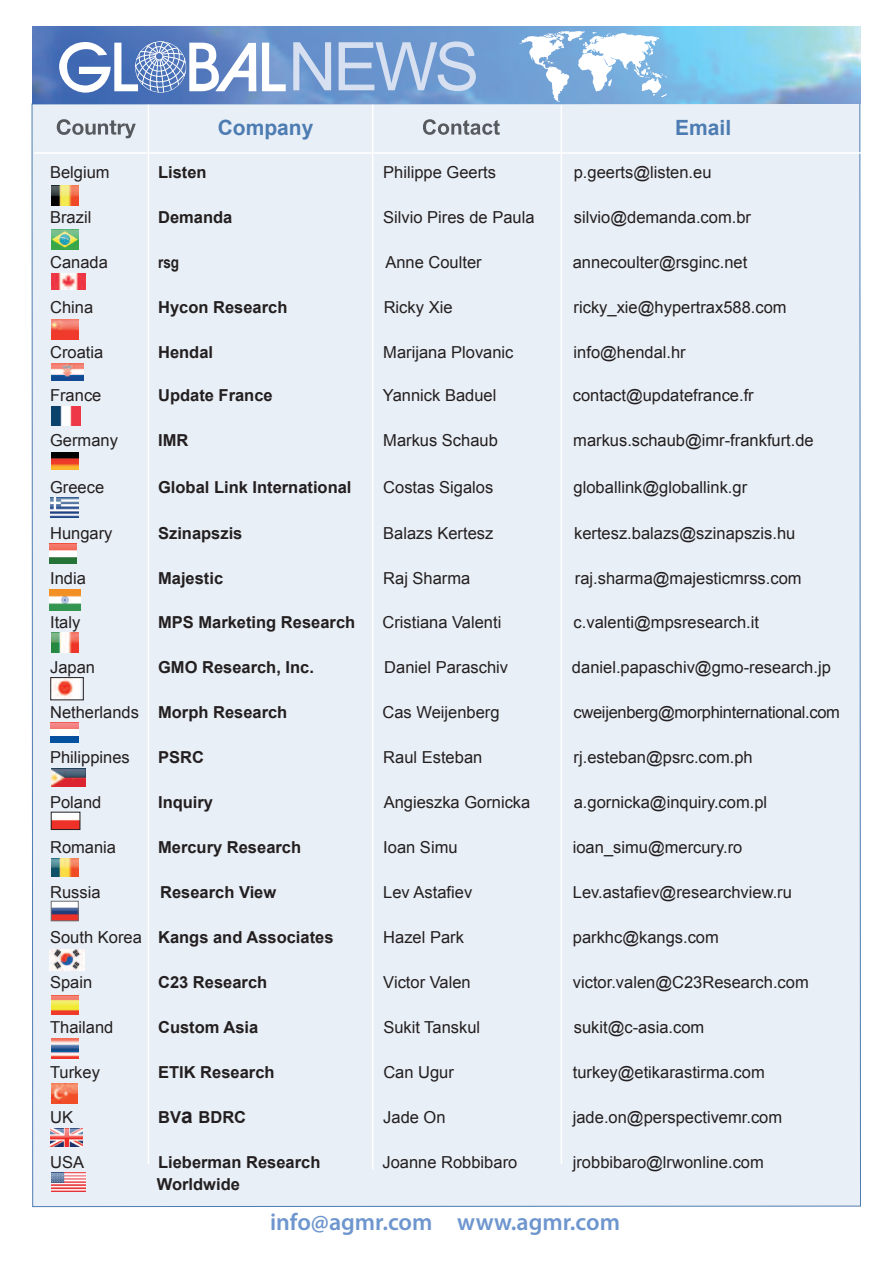
<style>
.page{position:relative;width:893px;height:1263px;background:#fff}
.page>*{position:absolute;margin:0;border:0;box-sizing:border-box;transform-origin:0 0}
.t1{font:67.05px "Arial";color:#d7e0f1}
.t2{font:600 24px "Myriad Pro";color:#6e96ce}
.t3{font:700 21px "Arial";color:#4d7cb2}
.t4{font:16.5px "Arial";color:#231f20}
.t5{font:700 16.5px "Arial";color:#231f20}
.t6{font:16.5px "Arial";letter-spacing:-.02em;color:#231f20}
.t7{font:700 16.5px "Arial Narrow";color:#231f20}
.s1{font-weight:400}
.s2{font-size:21px}
</style>
<div class="page">
<div style="left:32px;top:103px;width:829px;height:1104px;background:#e9eff6"></div>
<img style="left:33px;top:26px;width:828px;height:77px">
<svg style="left:262px;top:43px;width:24px;height:48px"></svg>
<svg style="left:59px;top:41px;width:197px;height:52px"></svg>
<svg style="left:519px;top:31px;width:148px;height:71px"></svg>
<hr style="left:148px;top:105px;width:1px;height:1059px;background:#fff">
<hr style="left:372px;top:105px;width:1px;height:1064px;background:#fff">
<hr style="left:561px;top:105px;width:1px;height:1059px;background:#fff">
<hr style="left:34px;top:152px;width:838px;height:2px;background:#fff">
<img style="left:51px;top:185px;width:27px;height:21px">
<img style="left:51px;top:229px;width:27px;height:21px">
<img style="left:51px;top:320px;width:27px;height:19px">
<img style="left:51px;top:364px;width:32px;height:17px">
<img style="left:51px;top:498px;width:27px;height:20px">
<img style="left:50px;top:544px;width:27px;height:19px">
<img style="left:51px;top:633px;width:27px;height:19px">
<img style="left:51px;top:723px;width:27px;height:19px">
<img style="left:51px;top:768px;width:35px;height:18px">
<img style="left:53px;top:814px;width:25px;height:14px">
<div style="left:51px;top:812px;width:29px;height:18px;border:1px solid #231f20"></div>
<img style="left:51px;top:858px;width:27px;height:18px">
<img style="left:53px;top:903px;width:23px;height:16px">
<div style="left:51px;top:901px;width:27px;height:20px;border:1px solid #6c6d70"></div>
<img style="left:51px;top:995px;width:27px;height:20px">
<img style="left:51px;top:1038px;width:27px;height:20px">
<img style="left:51px;top:1083px;width:27px;height:20px">
<img style="left:50px;top:1128px;width:32px;height:18px">
<img style="left:51px;top:1173px;width:35px;height:19px">
<img style="left:51px;top:273px;width:34px;height:17px">
<img style="left:51px;top:406px;width:29px;height:19px">
<img style="left:51px;top:453px;width:27px;height:17px">
<img style="left:50px;top:590px;width:31px;height:20px">
<img style="left:49px;top:949px;width:35px;height:21px">
<img style="left:53px;top:679px;width:28px;height:19px">
<div style="left:51px;top:677px;width:33px;height:23px;border:1px solid #231f20"></div>
<svg style="left:57px;top:119px;width:79px;height:19px;background:#b8bdc4"></svg>
<svg style="left:423px;top:119px;width:77px;height:16px"></svg>
<h1 class="t1" style="left:288px;top:30px;width:193px">NEWS</h1>
<p class="t3" style="left:218px;top:116px;width:97px">Company</p>
<p class="t3" style="left:675px;top:116px;width:58px">Email</p>
<p class="t4" style="left:50px;top:163px;width:61px">Belgium</p>
<p class="t5" style="left:158px;top:163px;width:50px">Listen</p>
<p class="t4" style="left:383px;top:163px;width:114px">Philippe Geerts</p>
<p class="t4" style="left:574px;top:163px;width:139px">p.geerts@listen.eu</p>
<p class="t4" style="left:50px;top:208px;width:43px">Brazil</p>
<p class="t5" style="left:158px;top:208px;width:76px">Demanda</p>
<p class="t4" style="left:383px;top:208px;width:153px">Silvio Pires de Paula</p>
<p class="t4" style="left:574px;top:208px;width:179px">silvio@demanda.com.br</p>
<p class="t4" style="left:50px;top:253px;width:59px">Canada</p>
<p class="t7" style="left:158px;top:252px;width:23px">rsg</p>
<p class="t4" style="left:385px;top:253px;width:98px">Anne Coulter</p>
<p class="t4" style="left:573px;top:253px;width:176px">annecoulter@rsginc.net</p>
<p class="t4" style="left:50px;top:298px;width:45px">China</p>
<p class="t5" style="left:158px;top:298px;width:131px">Hycon Research</p>
<p class="t4" style="left:384px;top:298px;width:70px">Ricky Xie</p>
<p class="t4" style="left:574px;top:298px;width:214px">ricky_xie@hypertrax588.com</p>
<p class="t4" style="left:50px;top:343px;width:55px">Croatia</p>
<p class="t5" style="left:158px;top:343px;width:57px">Hendal</p>
<p class="t4" style="left:383px;top:343px;width:132px">Marijana Plovanic</p>
<p class="t4" style="left:574px;top:343px;width:114px">info@hendal.hr</p>
<p class="t4" style="left:50px;top:386px;width:53px">France</p>
<p class="t5" style="left:158px;top:386px;width:116px">Update France</p>
<p class="t4" style="left:383px;top:386px;width:115px">Yannick Baduel</p>
<p class="t4" style="left:573px;top:386px;width:182px">contact@updatefrance.fr</p>
<p class="t4" style="left:50px;top:431px;width:69px">Germany</p>
<p class="t5" style="left:158px;top:431px;width:32px">IMR</p>
<p class="t4" style="left:383px;top:431px;width:116px">Markus Schaub</p>
<p class="t4" style="left:573px;top:431px;width:242px">markus.schaub@imr-frankfurt.de</p>
<p class="t4" style="left:50px;top:478px;width:56px">Greece</p>
<p class="t5" style="left:158px;top:478px;width:195px">Global Link International</p>
<p class="t4" style="left:383px;top:478px;width:112px">Costas Sigalos</p>
<p class="t4" style="left:574px;top:478px;width:175px">globallink@globallink.gr</p>
<p class="t4" style="left:50px;top:524px;width:64px">Hungary</p>
<p class="t5" style="left:158px;top:524px;width:86px">Szinapszis</p>
<p class="t4" style="left:383px;top:524px;width:112px">Balazs Kertesz</p>
<p class="t4" style="left:574px;top:524px;width:223px">kertesz.balazs@szinapszis.hu</p>
<p class="t4" style="left:50px;top:569px;width:37px">India</p>
<p class="t5" style="left:158px;top:569px;width:67px">Majestic</p>
<p class="t4" style="left:383px;top:569px;width:89px">Raj Sharma</p>
<p class="t4" style="left:575px;top:569px;width:228px">raj.sharma@majesticmrss.com</p>
<p class="t4" style="left:50px;top:613px;width:32px">Italy</p>
<p class="t5" style="left:158px;top:613px;width:199px">MPS Marketing Research</p>
<p class="t4" style="left:382px;top:613px;width:120px">Cristiana Valenti</p>
<p class="t4" style="left:574px;top:613px;width:187px">c.valenti@mpsresearch.it</p>
<p class="t4" style="left:50px;top:658px;width:46px">Japan</p>
<p class="t5" style="left:158px;top:658px;width:157px">GMO Research, Inc.</p>
<p class="t4" style="left:384px;top:658px;width:125px">Daniel Paraschiv</p>
<p class="t4" style="left:572px;top:658px;width:260px">daniel.papaschiv@gmo-research.jp</p>
<p class="t5" style="left:50px;top:703px;width:239px"><span class="s1">Netherlands</span> Morph Research</p>
<p class="t4" style="left:382px;top:703px;width:119px">Cas Weijenberg</p>
<p class="t6" style="left:574px;top:703px;width:268px">cweijenberg@morphinternational.com</p>
<p class="t4" style="left:50px;top:748px;width:81px">Philippines</p>
<p class="t5" style="left:158px;top:748px;width:47px">PSRC</p>
<p class="t4" style="left:383px;top:748px;width:101px">Raul Esteban</p>
<p class="t4" style="left:574px;top:748px;width:181px">rj.esteban@psrc.com.ph</p>
<p class="t4" style="left:50px;top:793px;width:53px">Poland</p>
<p class="t5" style="left:158px;top:793px;width:57px">Inquiry</p>
<p class="t4" style="left:384px;top:793px;width:148px">Angieszka Gornicka</p>
<p class="t4" style="left:574px;top:793px;width:195px">a.gornicka@inquiry.com.pl</p>
<p class="t4" style="left:50px;top:838px;width:68px">Romania</p>
<p class="t5" style="left:158px;top:838px;width:145px">Mercury Research</p>
<p class="t4" style="left:383px;top:838px;width:76px">Ioan Simu</p>
<p class="t4" style="left:573px;top:838px;width:171px">ioan_simu@mercury.ro</p>
<p class="t4" style="left:50px;top:883px;width:52px">Russia</p>
<p class="t5" style="left:160px;top:883px;width:118px">Research View</p>
<p class="t4" style="left:383px;top:883px;width:90px">Lev Astafiev</p>
<p class="t4" style="left:573px;top:883px;width:221px">Lev.astafiev@researchview.ru</p>
<p class="t5" style="left:50px;top:928px;width:285px"><span class="s1">South Korea</span> Kangs and Associates</p>
<p class="t4" style="left:383px;top:928px;width:82px">Hazel Park</p>
<p class="t4" style="left:573px;top:928px;width:148px">parkhc@kangs.com</p>
<p class="t4" style="left:50px;top:973px;width:44px">Spain</p>
<p class="t5" style="left:158px;top:973px;width:111px">C23 Research</p>
<p class="t4" style="left:383px;top:973px;width:89px">Victor Valen</p>
<p class="t4" style="left:573px;top:973px;width:237px">victor.valen@C23Research.com</p>
<p class="t4" style="left:50px;top:1018px;width:65px">Thailand</p>
<p class="t5" style="left:158px;top:1018px;width:102px">Custom Asia</p>
<p class="t4" style="left:383px;top:1018px;width:98px">Sukit Tanskul</p>
<p class="t4" style="left:574px;top:1018px;width:132px">sukit@c-asia.com</p>
<p class="t4" style="left:50px;top:1063px;width:51px">Turkey</p>
<p class="t5" style="left:158px;top:1063px;width:118px">ETIK Research</p>
<p class="t4" style="left:383px;top:1063px;width:72px">Can Ugur</p>
<p class="t4" style="left:573px;top:1063px;width:193px">turkey@etikarastirma.com</p>
<p class="t4" style="left:50px;top:1108px;width:24px">UK</p>
<p class="t5" style="left:158px;top:1108px;width:90px">BV<span class="s2">a</span> BDRC</p>
<p class="t4" style="left:383px;top:1108px;width:64px">Jade On</p>
<p class="t4" style="left:573px;top:1108px;width:211px">jade.on@perspectivemr.com</p>
<p class="t4" style="left:50px;top:1153px;width:35px">USA</p>
<p class="t5" style="left:158px;top:1153px;width:164px">Lieberman Research</p>
<p class="t4" style="left:382px;top:1153px;width:136px">Joanne Robbibaro</p>
<p class="t4" style="left:573px;top:1153px;width:193px">jrobbibaro@lrwonline.com</p>
<p class="t5" style="left:157px;top:1175px;width:85px">Worldwide</p>
<h2 class="t2" style="left:270px;top:1213px;width:351px">info@agmr.com www.agmr.com</h2>
</div>
